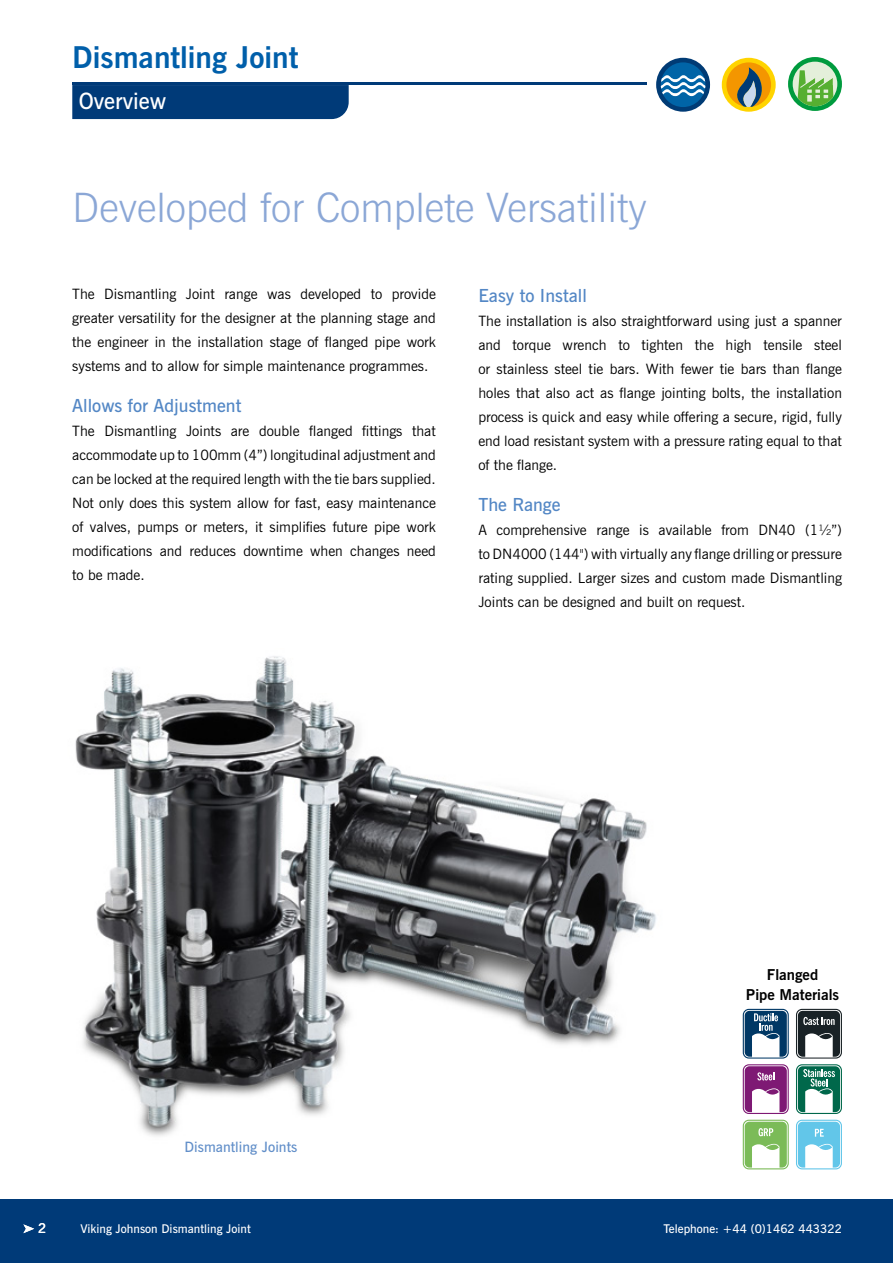
<style>
.page{position:relative;width:893px;height:1263px;background:#fff}
.page>*{position:absolute;margin:0;border:0;box-sizing:border-box;transform-origin:0 0}
.t1{font:300 40.5px "News Gothic BT";color:#8ba7d6}
.t2{font:700 30px "News Gothic BT";color:#005faa}
.t3{font:600 22.5px "News Gothic BT";color:#fff}
.t4{font:600 18px "News Gothic BT";color:#5387c5}
.t5{font:700 15px/19.5px "News Gothic BT";color:#000;text-align:center}
.t6{font:14.25px/24px "News Gothic BT";color:#000;text-align:justify}
.t7{font:600 14.25px "News Gothic BT";color:#628fc9}
.t8{font:600 13.5px "News Gothic BT";color:#fff}
.t9{font:600 12px "News Gothic BT";color:#fff}
.s1{font-stretch:condensed}
</style>
<div class="page">
<div style="left:0;top:1199px;width:893px;height:64px;background:#003a78"></div>
<svg style="left:23px;top:1224px;width:11px;height:9px"></svg>
<hr style="left:72px;top:83px;width:574px;height:2px;background:#003a78">
<div style="left:72px;top:85px;width:277px;height:34px;background:#003a78"></div>
<img style="left:75px;top:656px;width:581px;height:480px">
<svg style="left:788px;top:57px;width:54px;height:54px"></svg>
<div style="left:793px;top:62px;width:44px;height:44px;background:#e4efda;border-radius:50%"></div>
<svg style="left:797px;top:70px;width:37px;height:36px"></svg>
<div style="left:722px;top:58px;width:54px;height:54px;background:#ffd400;border-radius:50%"></div>
<svg style="left:726px;top:62px;width:45px;height:46px"></svg>
<div style="left:656px;top:58px;width:54px;height:54px;background:#003b75;border-radius:50%"></div>
<div style="left:661px;top:62px;width:44px;height:45px;background:#0064a7;border-radius:50%"></div>
<svg style="left:661px;top:75px;width:44px;height:21px"></svg>
<div style="left:745px;top:1011px;width:42px;height:46px;background:#003865;border-radius:5px"></div>
<div style="left:743px;top:1009px;width:46px;height:49px;border:1px solid #003865;border-radius:6px"></div>
<svg style="left:752px;top:1013px;width:27px;height:44px"></svg>
<div style="left:798px;top:1011px;width:42px;height:46px;background:#192226;border-radius:5px"></div>
<div style="left:796px;top:1009px;width:46px;height:49px;border:1px solid #192226;border-radius:6px"></div>
<svg style="left:805px;top:1033px;width:28px;height:24px"></svg>
<svg style="left:803px;top:1017px;width:32px;height:8px"></svg>
<div style="left:745px;top:1066px;width:42px;height:46px;background:#7e1974;border-radius:5px"></div>
<div style="left:743px;top:1064px;width:46px;height:50px;border:1px solid #7e1974;border-radius:6px"></div>
<svg style="left:752px;top:1088px;width:27px;height:24px"></svg>
<svg style="left:757px;top:1072px;width:17px;height:8px"></svg>
<div style="left:798px;top:1066px;width:42px;height:46px;background:#00684b;border-radius:5px"></div>
<div style="left:796px;top:1064px;width:46px;height:50px;border:1px solid #00684b;border-radius:6px"></div>
<svg style="left:803px;top:1069px;width:32px;height:43px"></svg>
<div style="left:798px;top:1122px;width:42px;height:45px;background:#62c6e9;border-radius:5px"></div>
<div style="left:796px;top:1120px;width:46px;height:49px;border:1px solid #62c6e9;border-radius:6px"></div>
<svg style="left:805px;top:1143px;width:28px;height:25px"></svg>
<svg style="left:815px;top:1129px;width:9px;height:8px"></svg>
<div style="left:745px;top:1122px;width:42px;height:45px;background:#7bbb58;border-radius:5px"></div>
<div style="left:743px;top:1120px;width:46px;height:49px;border:1px solid #7bbb58;border-radius:6px"></div>
<svg style="left:752px;top:1143px;width:27px;height:25px"></svg>
<svg style="left:758px;top:1128px;width:15px;height:8px"></svg>
<h2 class="t2" style="left:72px;top:39px;width:228px">Dismantling Joint</h2>
<h3 class="t3" style="left:79px;top:87px;width:89px">Overview</h3>
<h1 class="t1" style="left:72px;top:183px;width:576px">Developed for Complete Versatility</h1>
<p class="t6" style="left:72px;top:281px;width:365px">The Dismantling Joint range was developed to provide greater versatility for the designer at the planning stage and the engineer in the installation stage of flanged pipe work systems and to allow for simple maintenance programmes.</p>
<p class="t4" style="left:72px;top:395px;width:171px">Allows for Adjustment</p>
<p class="t6" style="left:72px;top:419px;width:365px">The Dismantling Joints are double flanged fittings that accommodate up to 100mm (4”) longitudinal adjustment and can be locked at the required length with the tie bars supplied.<br>Not only does this system allow for fast, easy maintenance of valves, pumps or meters, it simplifies future pipe work modifications and reduces downtime when changes need to be made.</p>
<p class="t4" style="left:478px;top:284px;width:110px">Easy to Install</p>
<p class="t6" style="left:478px;top:308px;width:365px">The installation is also straightforward using just a spanner and torque wrench to tighten the high tensile steel or stainless steel tie bars. With fewer tie bars than flange holes that also act as flange jointing bolts, the installation process is quick and easy while offering a secure, rigid, fully end load resistant system with a pressure rating equal to that of the flange.</p>
<p class="t4" style="left:478px;top:494px;width:84px">The Range</p>
<p class="t6" style="left:478px;top:518px;width:365px">A comprehensive range is available from DN40 (1½”) to DN4000 (144<span class="s1">"</span>) with virtually any flange drilling or pressure rating supplied. Larger sizes and custom made Dismantling Joints can be designed and built on request.</p>
<p class="t5" style="left:746px;top:965px;width:95px">Flanged<br>Pipe Materials</p>
<p class="t8" style="left:38px;top:1220px;width:10px">2</p>
<p class="t7" style="left:185px;top:1138px;width:114px">Dismantling Joints</p>
<p class="t9" style="left:81px;top:1222px;width:172px">Viking Johnson Dismantling Joint</p>
<p class="t9" style="left:664px;top:1222px;width:180px">Telephone: +44 (0)1462 443322</p>
</div>
